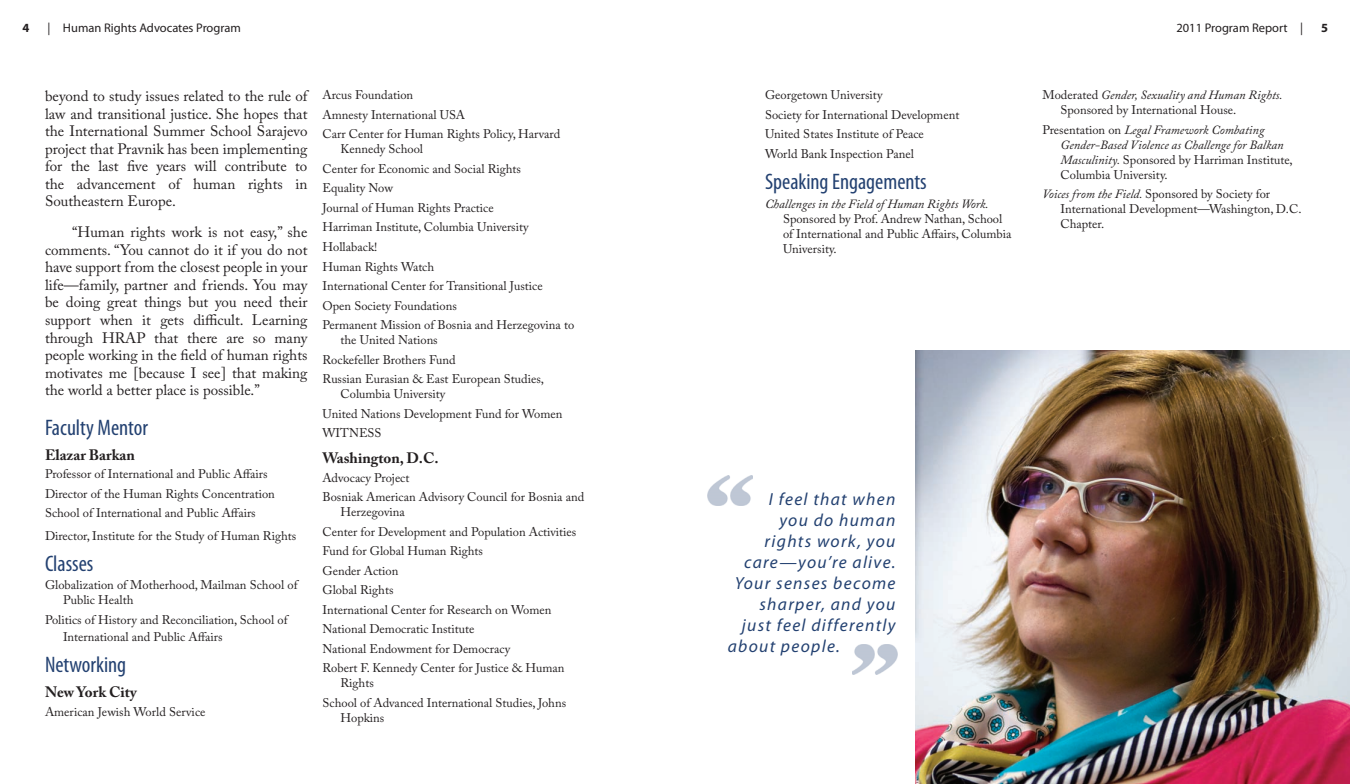
<style>
.page{position:relative;width:1350px;height:784px;background:#fff}
.page>*{position:absolute;margin:0;border:0;box-sizing:border-box;transform-origin:0 0}
.t1{font:condensed 22.5px "Myriad Pro";color:#234171}
.t2{font:italic 17.5px "Myriad Pro";letter-spacing:.075em;color:#234171}
.t3{font:15px/17.5px "Adobe Caslon Pro";color:#231f20;text-align:justify}
.t4{font:700 15px "Adobe Caslon Pro";color:#231f20}
.t5{font:12.5px/19.5px "Adobe Caslon Pro";color:#231f20}
.t6{font:italic 12.5px/15px "Adobe Caslon Pro";color:#231f20}
.t7{font:12.5px "Myriad Pro";color:#231f20}
.t8{font:700 12.5px "Myriad Pro";color:#231f20}
.s1{font-style:italic}
.s2{font-style:normal}
</style>
<div class="page">
<img style="left:708px;top:475px;width:45px;height:30px">
<img style="left:853px;top:644px;width:45px;height:30px">
<img style="left:916px;top:350px;width:434px;height:433px">
<p class="t8" style="left:22px;top:20px;width:8px">4</p>
<p class="t7" style="left:48px;top:20px;width:195px">| Human Rights Advocates Program</p>
<p class="t7" style="left:1176px;top:20px;width:128px">2011 Program Report |</p>
<p class="t8" style="left:1321px;top:20px;width:8px">5</p>
<p class="t3" style="left:45px;top:87px;width:264px">beyond to study issues related to the rule of law and transitional justice. She hopes that the International Summer School Sarajevo project that Pravnik has been implementing for the last five years will contribute to the advancement of human rights in Southeastern Europe.</p>
<p class="t3" style="left:45px;top:223px;width:264px;text-indent:27px">“Human rights work is not easy,” she comments. “You cannot do it if you do not have support from the closest people in your life—family, partner and friends. You may be doing great things but you need their support when it gets difficult. Learning through HRAP that there are so many people working in the field of human rights motivates me [because I see] that making the world a better place is possible.”</p>
<h1 class="t1" style="left:45px;top:413px;width:104px">Faculty Mentor</h1>
<p class="t4" style="left:45px;top:445px;width:91px">Elazar Barkan</p>
<p class="t5" style="left:45px;top:464px;width:231px">Professor of International and Public Affairs<br>Director of the Human Rights Concentration<br>School of International and Public Affairs</p>
<p class="t5" style="left:45px;top:525px;width:253px">Director, Institute for the Study of Human Rights</p>
<h1 class="t1" style="left:45px;top:549px;width:50px">Classes</h1>
<p class="t5" style="left:63px;top:577px;width:236px;line-height:15px;text-indent:-18px">Globalization of Motherhood, Mailman School of<br>Public Health</p>
<p class="t5" style="left:63px;top:610px;width:226px;line-height:17.5px;text-indent:-18px">Politics of History and Reconciliation, School of<br>International and Public Affairs</p>
<h1 class="t1" style="left:45px;top:650px;width:83px">Networking</h1>
<p class="t4" style="left:45px;top:682px;width:93px">New York City</p>
<p class="t5" style="left:45px;top:701px;width:162px">American Jewish World Service</p>
<p class="t5" style="left:322px;top:85px;width:239px">Arcus Foundation<br>Amnesty International USA<br>Carr Center for Human Rights Policy, Harvard</p>
<p class="t5" style="left:322px;top:139px;width:253px;text-indent:18px">Kennedy School<br>Center for Economic and Social Rights<br>Equality Now<br>Journal of Human Rights Practice<br>Harriman Institute, Columbia University<br>Hollaback!<br>Human Rights Watch<br>International Center for Transitional Justice<br>Open Society Foundations<br>Permanent Mission of Bosnia and Herzegovina to</p>
<p class="t5" style="left:322px;top:330px;width:223px;text-indent:18px">the United Nations<br>Rockefeller Brothers Fund<br>Russian Eurasian &amp; East European Studies,</p>
<p class="t5" style="left:322px;top:384px;width:241px;text-indent:18px">Columbia University<br>United Nations Development Fund for Women<br>WITNESS</p>
<p class="t4" style="left:322px;top:448px;width:118px">Washington, D.C.</p>
<p class="t5" style="left:322px;top:467px;width:263px">Advocacy Project<br>Bosniak American Advisory Council for Bosnia and</p>
<p class="t5" style="left:322px;top:501px;width:255px;text-indent:18px">Herzegovina<br>Center for Development and Population Activities<br>Fund for Global Human Rights<br>Gender Action<br>Global Rights<br>International Center for Research on Women<br>National Democratic Institute<br>National Endowment for Democracy<br>Robert F. Kennedy Center for Justice &amp; Human</p>
<p class="t5" style="left:322px;top:672px;width:245px;text-indent:18px">Rights<br>School of Advanced International Studies, Johns</p>
<p class="t5" style="left:340px;top:707px;width:45px">Hopkins</p>
<p class="t5" style="left:765px;top:85px;width:196px">Georgetown University<br>Society for International Development<br>United States Institute of Peace<br>World Bank Inspection Panel</p>
<h1 class="t1" style="left:765px;top:168px;width:163px">Speaking Engagements</h1>
<p class="t6" style="left:765px;top:195px;width:225px">Challenges in the Field of Human Rights Work.</p>
<p class="t5" style="left:783px;top:210px;width:230px;line-height:15px">Sponsored by Prof. Andrew Nathan, School of International and Public Affairs, Columbia<br>University.</p>
<p class="t5" style="left:1061px;top:87px;width:224px;line-height:15px;text-indent:-18px">Moderated <span class="s1">Gender, Sexuality and Human Rights.<br></span>Sponsored by International House.</p>
<p class="t6" style="left:1061px;top:122px;width:234px;text-indent:-18px"><span class="s2">Presentation on</span> Legal Framework Combating Gender-Based Violence as Challenge for Balkan Masculinity. <span class="s2">Sponsored by Harriman Institute, Columbia University.</span></p>
<p class="t5" style="left:1061px;top:186px;width:243px;line-height:15px;text-indent:-18px"><span class="s1">Voices from the Field.</span> Sponsored by Society for<br>International Development—Washington, D.C.<br>Chapter.</p>
<h2 class="t2" style="left:769px;top:488px;width:128px">I feel that when</h2>
<h2 class="t2" style="left:779px;top:509px;width:118px">you do human</h2>
<h2 class="t2" style="left:765px;top:530px;width:132px">rights work, you</h2>
<h2 class="t2" style="left:744px;top:551px;width:153px">care—you’re alive.</h2>
<h2 class="t2" style="left:735px;top:572px;width:162px">Your senses become</h2>
<h2 class="t2" style="left:759px;top:593px;width:138px">sharper, and you</h2>
<h2 class="t2" style="left:742px;top:614px;width:155px">just feel differently</h2>
<h2 class="t2" style="left:728px;top:635px;width:114px">about people.</h2>
</div>
